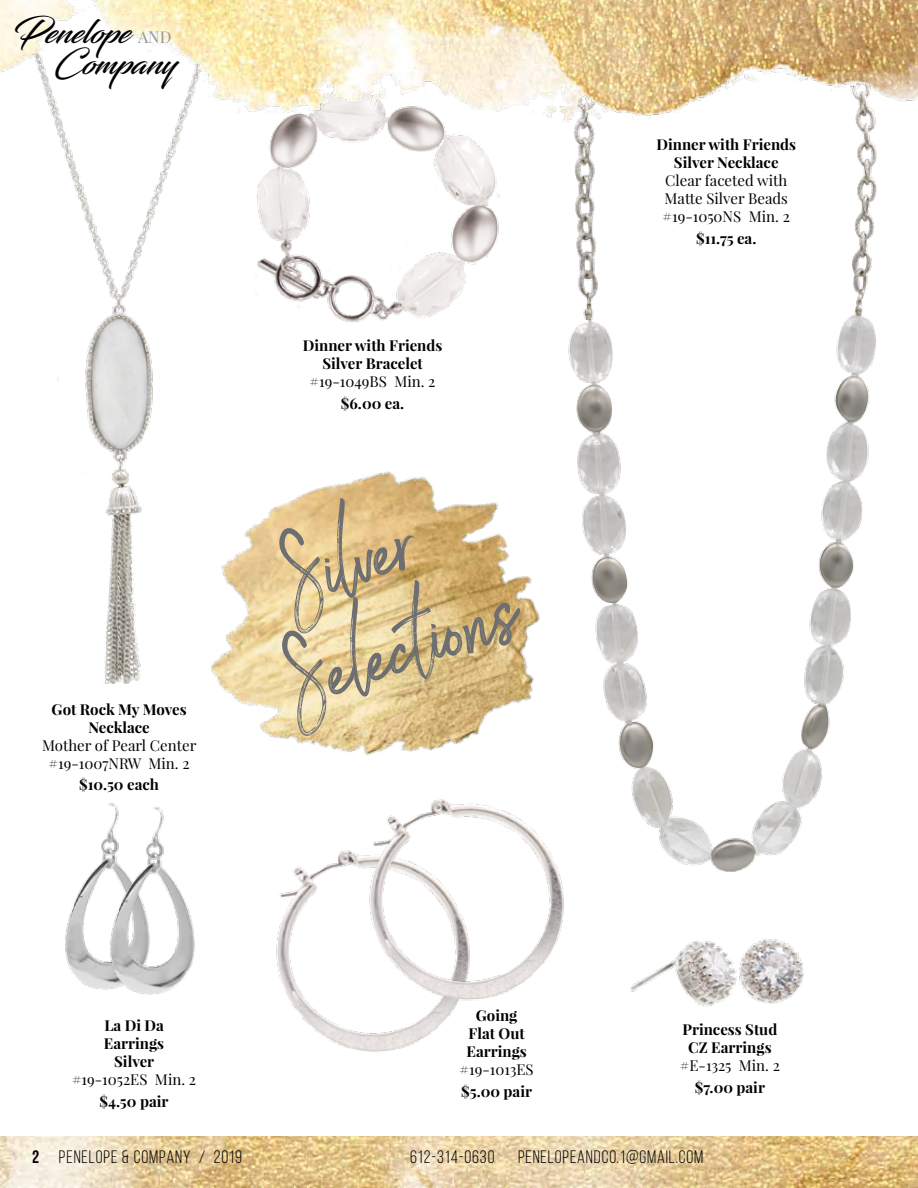
<style>
.page{position:relative;width:918px;height:1188px;background:#fff}
.page>*{position:absolute;margin:0;border:0;box-sizing:border-box;transform-origin:0 0}
.t1{font:108px/97.8px "Brownhill Script";color:#6d6e71}
.t2{font:32.55px/30.6px "Blacksword";color:#000}
.t3{font:18px "Bebas Neue";letter-spacing:.05em;color:#000}
.t4{font:16.2px "Playfair Display";color:#939598}
.t5{font:700 15px/18px "Playfair Display";color:#000;text-align:center}
.t6{font:15px/18px "Playfair Display";color:#000;text-align:center}
.s1{font-weight:700}
.s2{font-weight:400}
</style>
<div class="page">
<img style="left:0;top:1136px;width:918px;height:52px">
<img style="left:219px;top:471px;width:302px;height:284px">
<img style="left:276px;top:850px;width:176px;height:202px">
<img style="left:351px;top:799px;width:213px;height:214px">
<img style="left:257px;top:122px;width:243px;height:201px">
<img style="left:521px;top:122px;width:356px;height:778px">
<img style="left:54px;top:122px;width:171px;height:562px">
<img style="left:65px;top:803px;width:50px;height:187px">
<img style="left:106px;top:804px;width:89px;height:191px">
<img style="left:740px;top:939px;width:64px;height:65px">
<img style="left:630px;top:941px;width:110px;height:66px">
<img style="left:0;top:0;width:918px;height:122px">
<p class="t2" style="left:55px;top:16px;width:123px;text-indent:-41px">Penelope<br>Company</p>
<p class="t4" style="left:138px;top:27px;width:35px">AND</p>
<p class="t6" style="left:42px;top:700px;width:156px"><span class="s1">Got Rock My Moves<br>Necklace<br></span>Mother of Pearl Center #19-1007NRW Min. 2</p>
<p class="t5" style="left:79px;top:776px;width:81px">$10.50 each</p>
<p class="t5" style="left:303px;top:336px;width:141px">Dinner with Friends<br>Silver Bracelet <span class="s2">#19-1049BS Min. 2</span></p>
<p class="t5" style="left:341px;top:394px;width:65px">$6.00 ea.</p>
<p class="t1" style="left:231px;top:541px;width:247px;rotate:-20deg">Silver<br>Selections</p>
<p class="t5" style="left:72px;top:1017px;width:126px">La Di Da<br>Earrings<br>Silver<br><span class="s2">#19-1052ES Min. 2</span></p>
<p class="t5" style="left:100px;top:1092px;width:70px">$4.50 pair</p>
<p class="t5" style="left:460px;top:1006px;width:76px">Going<br>Flat Out<br>Earrings <span class="s2">#19-1013ES</span></p>
<p class="t5" style="left:461px;top:1082px;width:72px">$5.00 pair</p>
<p class="t6" style="left:656px;top:136px;width:141px"><span class="s1">Dinner with Friends<br>Silver Necklace<br></span>Clear faceted with<br>Matte Silver Beads #19-1050NS Min. 2</p>
<p class="t5" style="left:696px;top:229px;width:62px">$11.75 ea.</p>
<p class="t5" style="left:680px;top:1020px;width:102px">Princess Stud<br>CZ Earrings <span class="s2">#E-1325 Min. 2</span></p>
<p class="t5" style="left:695px;top:1078px;width:72px">$7.00 pair</p>
<p class="t3" style="left:32px;top:1147px;width:211px"><span class="s1">2</span> PENELOPE &amp; COMPANY / 2019</p>
<p class="t3" style="left:410px;top:1147px;width:86px">612-314-0630</p>
<p class="t3" style="left:518px;top:1147px;width:187px">PENELOPEANDCO.1@GMAIL.COM</p>
</div>
